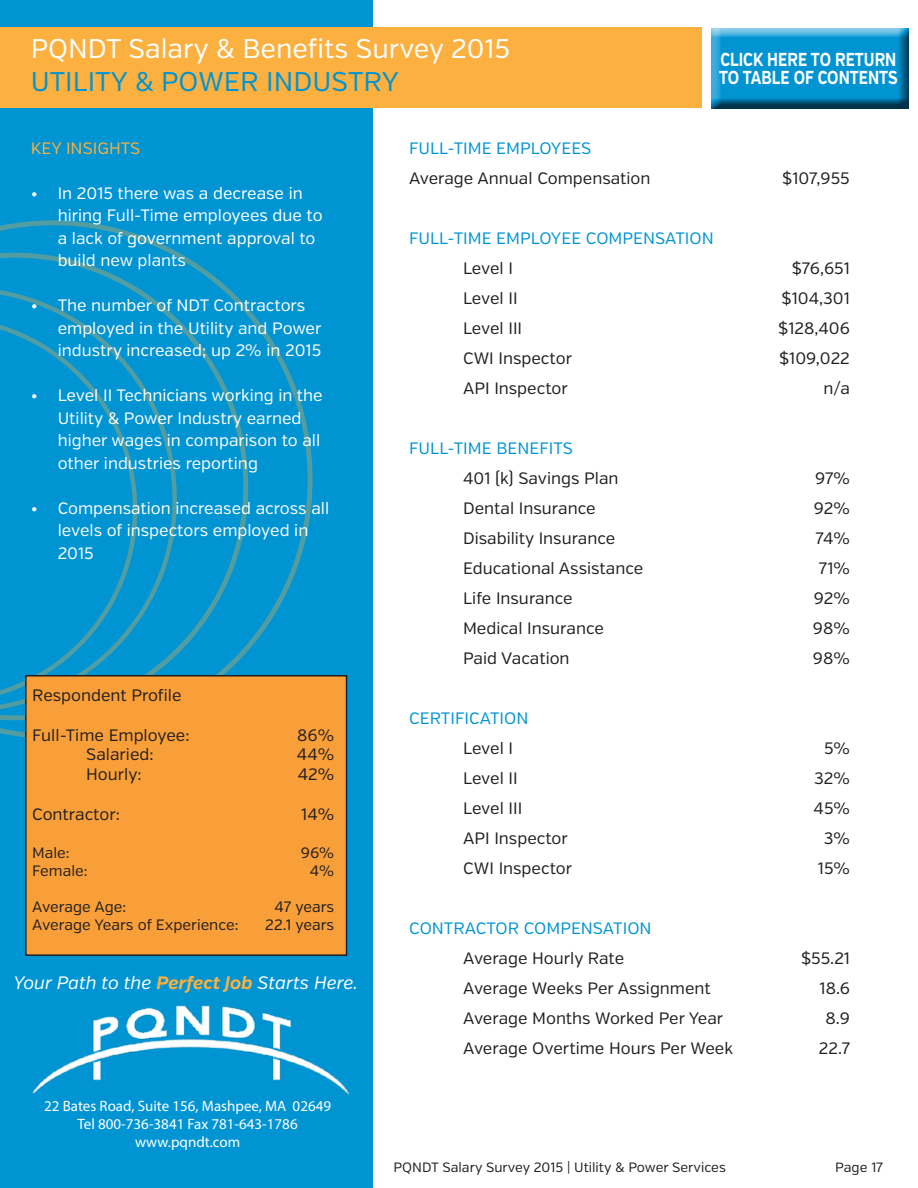
<style>
.page{position:relative;width:918px;height:1188px;background:#fff}
.page>*{position:absolute;margin:0;border:0;box-sizing:border-box;transform-origin:0 0}
.t1{font:27px "Verb";color:#fff}
.t2{font:27px "Verb";color:#0094d3}
.t3{font:700 18.75px/18px "Verb";color:#fff;scale:.8 1}
.t4{font:italic 18px "Verb";color:#fff}
.t5{font:16.5px "Verb";color:#221f20}
.t6{font:16.5px/22.5px "Verb";color:#fff}
.t7{font:16.5px "Verb";color:#0094d3}
.t8{font:16.5px "Verb";color:#fbb03f}
.t9{font:15px/18px "Myriad Pro";color:#fff;text-align:center}
.t10{font:15px "Verb";color:#221f20}
.t11{font:13.5px "Verb";color:#221f20}
.s1{font-weight:700;color:#fbb03f}
</style>
<div class="page">
<div style="left:0;top:0;width:373px;height:1188px;background:#0094d3"></div>
<div style="left:0;top:27px;width:701px;height:81px;background:#fbb03f"></div>
<svg style="left:0;top:220px;width:313px;height:517px"></svg>
<img style="left:32px;top:1005px;width:318px;height:90px">
<div style="left:710px;top:28px;width:199px;height:81px;background:#221f20;opacity:.75"></div>
<div style="left:26px;top:676px;width:321px;height:279px;background:#f99f3a"></div>
<div style="left:25px;top:675px;width:322px;height:281px;border:2px solid #221f20"></div>
<h1 class="t1" style="left:31px;top:33px;width:481px">PQNDT Salary &amp; Benefits Survey 2015</h1>
<h1 class="t2" style="left:31px;top:65px;width:370px">UTILITY &amp; POWER INDUSTRY</h1>
<p class="t3" style="left:719px;top:51px;width:225px">CLICK HERE TO RETURN<br>TO TABLE OF CONTENTS</p>
<p class="t8" style="left:31px;top:138px;width:111px">KEY INSIGHTS</p>
<p class="t6" style="left:58px;top:182px;width:266px;text-indent:-27px">• In 2015 there was a decrease in hiring Full-Time employees due to a lack of government approval to build new plants</p>
<p class="t6" style="left:58px;top:294px;width:265px;text-indent:-27px">• The number of NDT Contractors employed in the Utility and Power industry increased; up 2% in 2015</p>
<p class="t6" style="left:58px;top:384px;width:267px;text-indent:-27px">• Level II Technicians working in the<br>Utility &amp; Power Industry earned higher wages in comparison to all other industries reporting</p>
<p class="t6" style="left:58px;top:497px;width:273px;text-indent:-27px">• Compensation increased across all levels of inspectors employed in<br>2015</p>
<p class="t5" style="left:32px;top:685px;width:151px">Respondent Profile</p>
<p class="t5" style="left:32px;top:725px;width:159px">Full-Time Employee:</p>
<p class="t5" style="left:297px;top:725px;width:38px">86%</p>
<p class="t5" style="left:86px;top:745px;width:69px">Salaried:</p>
<p class="t5" style="left:297px;top:745px;width:39px">44%</p>
<p class="t5" style="left:86px;top:765px;width:57px">Hourly:</p>
<p class="t5" style="left:298px;top:765px;width:38px">42%</p>
<p class="t5" style="left:32px;top:804px;width:89px">Contractor:</p>
<p class="t5" style="left:301px;top:804px;width:34px">14%</p>
<p class="t10" style="left:32px;top:843px;width:39px">Male:</p>
<p class="t10" style="left:301px;top:843px;width:35px">96%</p>
<p class="t10" style="left:32px;top:861px;width:57px">Female:</p>
<p class="t10" style="left:310px;top:861px;width:26px">4%</p>
<p class="t10" style="left:32px;top:897px;width:95px">Average Age:</p>
<p class="t10" style="left:274px;top:897px;width:61px">47 years</p>
<p class="t10" style="left:32px;top:915px;width:208px">Average Years of Experience:</p>
<p class="t10" style="left:265px;top:915px;width:70px">22.1 years</p>
<p class="t4" style="left:13px;top:972px;width:346px">Your Path to the <span class="s1">Perfect Job</span> Starts Here.</p>
<p class="t9" style="left:44px;top:1097px;width:288px">22 Bates Road, Suite 156, Mashpee, MA 02649<br>Tel 800-736-3841 Fax 781-643-1786 www.pqndt.com</p>
<p class="t7" style="left:409px;top:138px;width:184px">FULL-TIME EMPLOYEES</p>
<p class="t5" style="left:409px;top:168px;width:243px">Average Annual Compensation</p>
<p class="t5" style="left:782px;top:168px;width:69px">$107,955</p>
<p class="t7" style="left:409px;top:228px;width:306px">FULL-TIME EMPLOYEE COMPENSATION</p>
<p class="t5" style="left:463px;top:258px;width:51px">Level I</p>
<p class="t5" style="left:792px;top:258px;width:60px">$76,651</p>
<p class="t5" style="left:463px;top:288px;width:56px">Level II</p>
<p class="t5" style="left:782px;top:288px;width:70px">$104,301</p>
<p class="t5" style="left:463px;top:318px;width:61px">Level III</p>
<p class="t5" style="left:778px;top:318px;width:73px">$128,406</p>
<p class="t5" style="left:463px;top:348px;width:110px">CWI Inspector</p>
<p class="t5" style="left:779px;top:348px;width:72px">$109,022</p>
<p class="t5" style="left:463px;top:378px;width:106px">API Inspector</p>
<p class="t5" style="left:824px;top:378px;width:28px">n/a</p>
<p class="t7" style="left:409px;top:438px;width:165px">FULL-TIME BENEFITS</p>
<p class="t5" style="left:463px;top:468px;width:157px">401 (k) Savings Plan</p>
<p class="t5" style="left:815px;top:468px;width:36px">97%</p>
<p class="t5" style="left:463px;top:498px;width:134px">Dental Insurance</p>
<p class="t5" style="left:814px;top:498px;width:38px">92%</p>
<p class="t5" style="left:463px;top:528px;width:154px">Disability Insurance</p>
<p class="t5" style="left:816px;top:528px;width:36px">74%</p>
<p class="t5" style="left:463px;top:558px;width:182px">Educational Assistance</p>
<p class="t5" style="left:819px;top:558px;width:33px">71%</p>
<p class="t5" style="left:463px;top:588px;width:111px">Life Insurance</p>
<p class="t5" style="left:814px;top:588px;width:38px">92%</p>
<p class="t5" style="left:463px;top:618px;width:142px">Medical Insurance</p>
<p class="t5" style="left:813px;top:618px;width:38px">98%</p>
<p class="t5" style="left:463px;top:648px;width:108px">Paid Vacation</p>
<p class="t5" style="left:813px;top:648px;width:38px">98%</p>
<p class="t7" style="left:409px;top:708px;width:121px">CERTIFICATION</p>
<p class="t5" style="left:463px;top:738px;width:51px">Level I</p>
<p class="t5" style="left:824px;top:738px;width:27px">5%</p>
<p class="t5" style="left:463px;top:768px;width:56px">Level II</p>
<p class="t5" style="left:814px;top:768px;width:37px">32%</p>
<p class="t5" style="left:463px;top:798px;width:61px">Level III</p>
<p class="t5" style="left:814px;top:798px;width:38px">45%</p>
<p class="t5" style="left:463px;top:828px;width:106px">API Inspector</p>
<p class="t5" style="left:824px;top:828px;width:28px">3%</p>
<p class="t5" style="left:463px;top:858px;width:110px">CWI Inspector</p>
<p class="t5" style="left:818px;top:858px;width:34px">15%</p>
<p class="t7" style="left:409px;top:918px;width:244px">CONTRACTOR COMPENSATION</p>
<p class="t5" style="left:463px;top:948px;width:162px">Average Hourly Rate</p>
<p class="t5" style="left:801px;top:948px;width:51px">$55.21</p>
<p class="t5" style="left:463px;top:978px;width:249px">Average Weeks Per Assignment</p>
<p class="t5" style="left:820px;top:978px;width:32px">18.6</p>
<p class="t5" style="left:463px;top:1008px;width:262px">Average Months Worked Per Year</p>
<p class="t5" style="left:826px;top:1008px;width:26px">8.9</p>
<p class="t5" style="left:463px;top:1038px;width:271px">Average Overtime Hours Per Week</p>
<p class="t5" style="left:819px;top:1038px;width:33px">22.7</p>
<p class="t11" style="left:394px;top:1159px;width:334px">PQNDT Salary Survey 2015 | Utility &amp; Power Services</p>
<p class="t11" style="left:835px;top:1159px;width:49px">Page 17</p>
</div>
